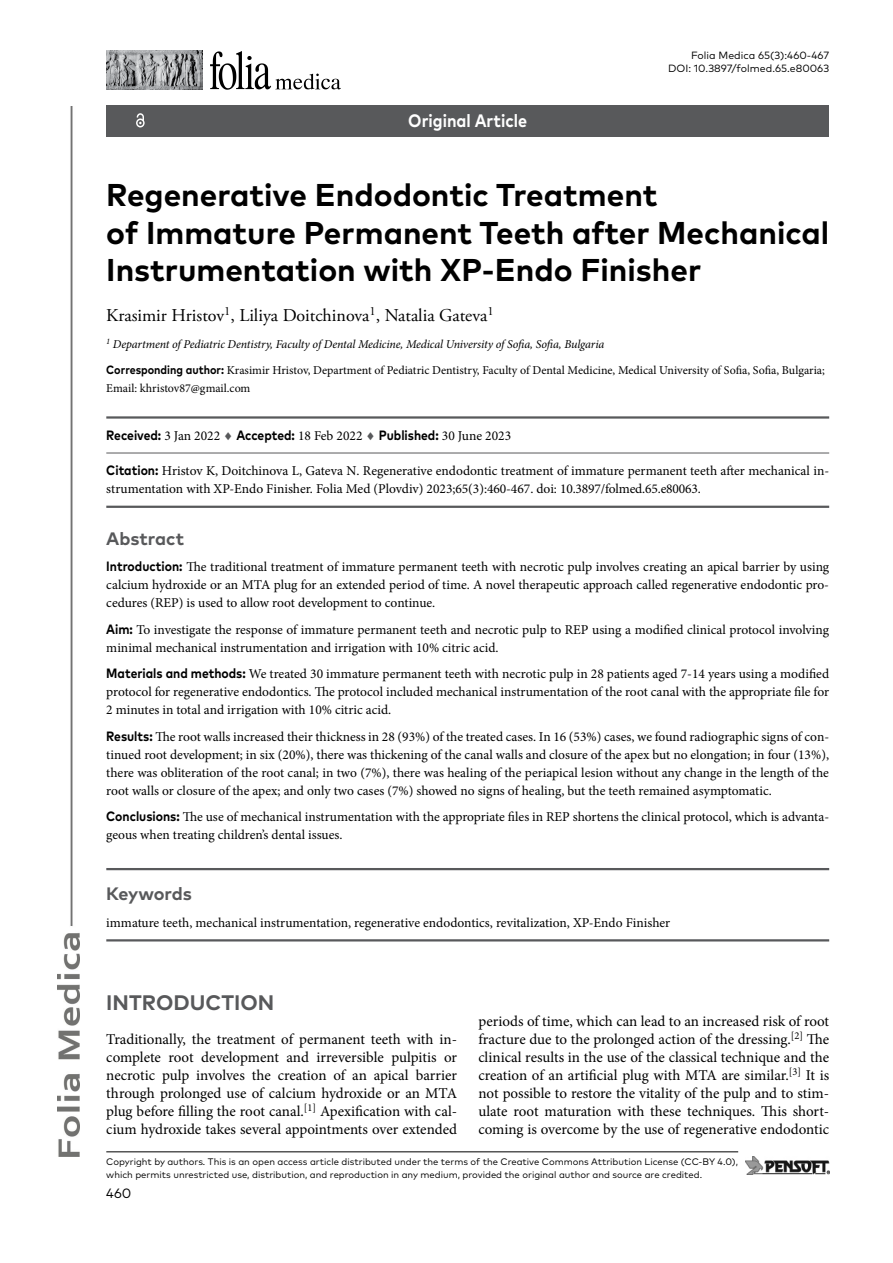
<style>
.page{position:relative;width:893px;height:1263px;background:#fff}
.page>*{position:absolute;margin:0;border:0;box-sizing:border-box;transform-origin:0 0}
.t1{font:700 31.5px/37.8px "FF Mark Pro";color:#000}
.t2{font:700 21px "FF Mark Pro";color:#58595b}
.t3{font:18px "Adobe Garamond Pro";color:#000}
.t4{font:700 18px "FF Mark Pro";color:#58595b}
.t5{font:700 18px "FF Mark Pro";color:#fff;scale:.9 1}
.t6{font:15px/18px "Minion Pro";color:#000;text-align:justify}
.t7{font:13.5px/18px "Minion Pro";color:#000}
.t8{font:700 13.5px "FF Mark Pro";color:#000;scale:.9 1}
.t9{font:13.5px "FF Mark Pro";color:#000}
.t10{font:12px/18px "Minion Pro";color:#000}
.t11{font:italic 12px "Minion Pro";letter-spacing:-.01em;color:#000}
.t12{font:10.5px/12.6px "FF Mark Pro";color:#000;text-align:right}
.t13{font:9.45px/12.6px "FF Mark Pro";color:#000}
.s1{font-family:"FF Mark Pro";font-weight:700}
.s2{font-family:"Minion Pro";font-weight:400}
.s3{color:#58595b}
.s4{font-style:italic}
</style>
<div class="page">
<img style="left:58px;top:106px;width:22px;height:1051px">
<hr style="left:106px;top:1151px;width:632px;height:1px;background:#000">
<img style="left:745px;top:1157px;width:84px;height:17px">
<div style="left:106px;top:105px;width:723px;height:32px;background:#58595b"></div>
<svg style="left:136px;top:113px;width:9px;height:14px"></svg>
<hr style="left:106px;top:416px;width:723px;height:3px;background:#58595b">
<hr style="left:106px;top:453px;width:723px;height:1px;background:#58595b">
<hr style="left:106px;top:506px;width:723px;height:2px;background:#58595b">
<hr style="left:106px;top:868px;width:723px;height:2px;background:#58595b">
<hr style="left:106px;top:939px;width:723px;height:2px;background:#58595b">
<img style="left:106px;top:51px;width:96px;height:38px">
<svg style="left:210px;top:51px;width:131px;height:39px"></svg>
<h3 class="t5" style="left:408px;top:107px;width:134px">Original Article</h3>
<p class="t12" style="left:668px;top:48px;width:163px">Folia Medica 65(3):460-467<br>DOI: 10.3897/folmed.65.e80063</p>
<h1 class="t1" style="left:106px;top:173px;width:724px">Regenerative Endodontic Treatment<br>of Immature Permanent Teeth after Mechanical<br>Instrumentation with XP-Endo Finisher</h1>
<h3 class="t3" style="left:106px;top:305px;width:389px">Krasimir Hristov<sup>1</sup>, Liliya Doitchinova<sup>1</sup>, Natalia Gateva<sup>1</sup></h3>
<p class="t11" style="left:106px;top:336px;width:500px"><sup>1</sup> Department of Pediatric Dentistry, Faculty of Dental Medicine, Medical University of Sofia, Sofia, Bulgaria</p>
<p class="t10" style="left:106px;top:361px;width:720px"><span class="s1">Corresponding author:</span> Krasimir Hristov, Department of Pediatric Dentistry, Faculty of Dental Medicine, Medical University of Sofia, Sofia, Bulgaria;<br>Email: khristov87@gmail.com</p>
<p class="t8" style="left:106px;top:425px;width:451px">Received: <span class="s2">3 Jan 2022</span> <span class="s3">♦</span> Accepted: <span class="s2">18 Feb 2022</span> <span class="s3">♦</span> Published: <span class="s2">30 June 2023</span></p>
<p class="t7" style="left:106px;top:462px;width:724px"><span class="s1">Citation:</span> Hristov K, Doitchinova L, Gateva N. Regenerative endodontic treatment of immature permanent teeth after mechanical in&shy;strumentation with XP-Endo Finisher. Folia Med (Plovdiv) 2023;65(3):460-467. doi: 10.3897/folmed.65.e80063.</p>
<h3 class="t4" style="left:106px;top:525px;width:79px">Abstract</h3>
<p class="t7" style="left:106px;top:558px;width:724px;text-align:justify"><span class="s1">Introduction:</span> The traditional treatment of immature permanent teeth with necrotic pulp involves creating an apical barrier by using calcium hydroxide or an MTA plug for an extended period of time. A novel therapeutic approach called regenerative endodontic pro&shy;cedures (REP) is used to allow root development to continue.</p>
<p class="t7" style="left:106px;top:621px;width:724px"><span class="s1">Aim:</span> To investigate the response of immature permanent teeth and necrotic pulp to REP using a modified clinical protocol involving minimal mechanical instrumentation and irrigation with 10% citric acid.</p>
<p class="t7" style="left:106px;top:665px;width:724px;text-align:justify"><span class="s1">Materials and methods:</span> We treated 30 immature permanent teeth with necrotic pulp in 28 patients aged 7-14 years using a modified protocol for regenerative endodontics. The protocol included mechanical instrumentation of the root canal with the appropriate file for 2 minutes in total and irrigation with 10% citric acid.</p>
<p class="t7" style="left:106px;top:728px;width:724px;text-align:justify"><span class="s1">Results:</span> The root walls increased their thickness in 28 (93%) of the treated cases. In 16 (53%) cases, we found radiographic signs of con&shy;tinued root development; in six (20%), there was thickening of the canal walls and closure of the apex but no elongation; in four (13%), there was obliteration of the root canal; in two (7%), there was healing of the periapical lesion without any change in the length of the root walls or closure of the apex; and only two cases (7%) showed no signs of healing, but the teeth remained asymptomatic.</p>
<p class="t7" style="left:106px;top:808px;width:724px"><span class="s1">Conclusions:</span> The use of mechanical instrumentation with the appropriate files in REP shortens the clinical protocol, which is advanta&shy;geous when treating children’s dental issues.</p>
<h3 class="t4" style="left:106px;top:880px;width:87px">Keywords</h3>
<p class="t7" style="left:106px;top:913px;width:565px">immature teeth, mechanical instrumentation, regenerative endodontics, revitalization, XP-Endo Finisher</p>
<h2 class="t2" style="left:106px;top:986px;width:169px">INTRODUCTION</h2>
<p class="t6" style="left:106px;top:1030px;width:352px">Traditionally, the treatment of permanent teeth with in&shy;complete root development and irreversible pulpitis or necrotic pulp involves the creation of an apical barrier through prolonged use of calcium hydroxide or an MTA plug before filling the root canal.<sup>[1]</sup> Apexification with cal&shy;cium hydroxide takes several appointments over extended</p>
<p class="t6" style="left:478px;top:1012px;width:352px">periods of time, which can lead to an increased risk of root fracture due to the prolonged action of the dressing.<sup>[2]</sup> The clinical results in the use of the classical technique and the creation of an artificial plug with MTA are similar.<sup>[3]</sup> It is not possible to restore the vitality of the pulp and to stim&shy;ulate root maturation with these techniques. This short&shy;coming is overcome by the use of regenerative endodontic</p>
<p class="t13" style="left:106px;top:1154px;width:633px">Copyright by authors<span class="s4">.</span> This is an open access article distributed under the terms of the Creative Commons Attribution License (CC-BY 4.0), which permits unrestricted use, distribution, and reproduction in any medium, provided the original author and source are credited.</p>
<p class="t9" style="left:106px;top:1183px;width:27px">460</p>
</div>
